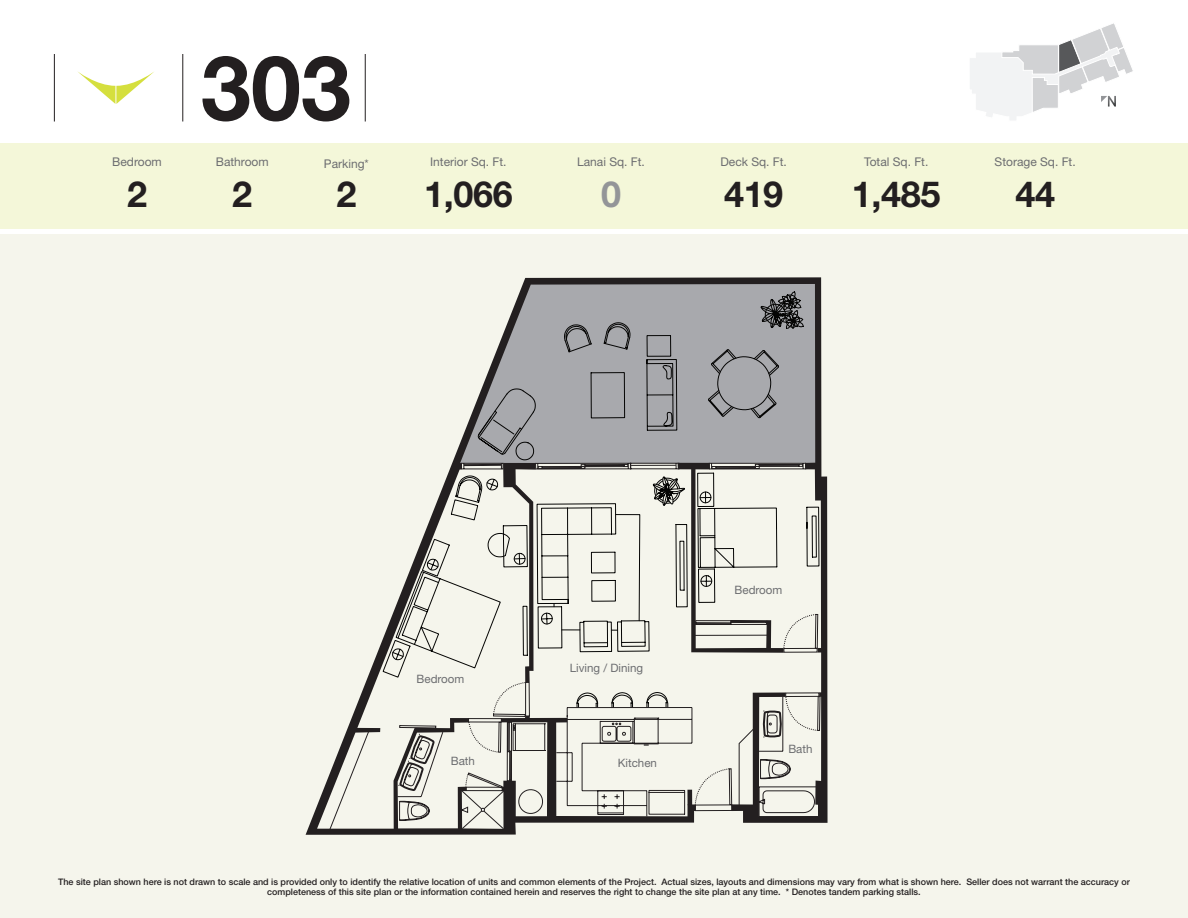
<style>
.page{position:relative;width:1188px;height:918px;background:#fff}
.page>*{position:absolute;margin:0;border:0;box-sizing:border-box;transform-origin:0 0}
.t1{font:700 36px "Helvetica Neue";letter-spacing:-.01em;color:#231f20}
.t2{font:700 36px "Helvetica Neue";color:#939598}
.t3{font:12px "Helvetica Neue";color:#6c6d70}
.t4{font:11.55px "Helvetica Neue";color:#6c6d70}
.t5{font:500 9px/10.8px "Helvetica Neue";color:#231f20;text-align:center}
</style>
<div class="page">
<svg style="left:78px;top:72px;width:76px;height:32px"></svg>
<hr style="left:54px;top:54px;width:1px;height:68px;background:#231f20">
<hr style="left:365px;top:54px;width:1px;height:68px;background:#231f20">
<hr style="left:182px;top:54px;width:1px;height:68px;background:#231f20">
<div style="left:0;top:143px;width:1188px;height:86px;background:#f4f7d9"></div>
<div style="left:0;top:235px;width:1188px;height:683px;background:#f5f5ec"></div>
<svg style="left:970px;top:23px;width:163px;height:97px"></svg>
<svg style="left:202px;top:56px;width:147px;height:66px"></svg>
<svg style="left:306px;top:277px;width:522px;height:558px"></svg>
<svg style="left:329px;top:731px;width:40px;height:100px"></svg>
<svg style="left:397px;top:817px;width:422px;height:12px"></svg>
<svg style="left:382px;top:291px;width:442px;height:526px"></svg>
<p class="t3" style="left:112px;top:155px;width:51px">Bedroom</p>
<p class="t1" style="left:127px;top:172px;width:22px">2</p>
<p class="t3" style="left:216px;top:155px;width:54px">Bathroom</p>
<p class="t1" style="left:232px;top:172px;width:22px">2</p>
<p class="t3" style="left:324px;top:156px;width:46px">Parking*</p>
<p class="t1" style="left:336px;top:172px;width:22px">2</p>
<p class="t3" style="left:430px;top:155px;width:78px">Interior Sq. Ft.</p>
<p class="t1" style="left:424px;top:172px;width:90px">1,066</p>
<p class="t3" style="left:577px;top:155px;width:69px">Lanai Sq. Ft.</p>
<p class="t2" style="left:601px;top:172px;width:22px">0</p>
<p class="t3" style="left:720px;top:155px;width:68px">Deck Sq. Ft.</p>
<p class="t1" style="left:724px;top:172px;width:61px">419</p>
<p class="t3" style="left:864px;top:155px;width:66px">Total Sq. Ft.</p>
<p class="t1" style="left:852px;top:172px;width:90px">1,485</p>
<p class="t1" style="left:1015px;top:172px;width:41px">44</p>
<p class="t3" style="left:995px;top:155px;width:83px">Storage Sq. Ft.</p>
<p class="t4" style="left:417px;top:672px;width:49px">Bedroom</p>
<p class="t4" style="left:570px;top:661px;width:75px">Living / Dining</p>
<p class="t4" style="left:451px;top:754px;width:26px">Bath</p>
<p class="t4" style="left:618px;top:756px;width:41px">Kitchen</p>
<p class="t4" style="left:735px;top:583px;width:49px">Bedroom</p>
<p class="t4" style="left:788px;top:742px;width:26px">Bath</p>
<p class="t5" style="left:58px;top:876px;width:1073px">The site plan shown here is not drawn to scale and is provided only to identify the relative location of units and common elements of the Project. Actual sizes, layouts and dimensions may vary from what is shown here. Seller does not warrant the accuracy or completeness of this site plan or the information contained herein and reserves the right to change the site plan at any time. * Denotes tandem parking stalls.</p>
</div>
